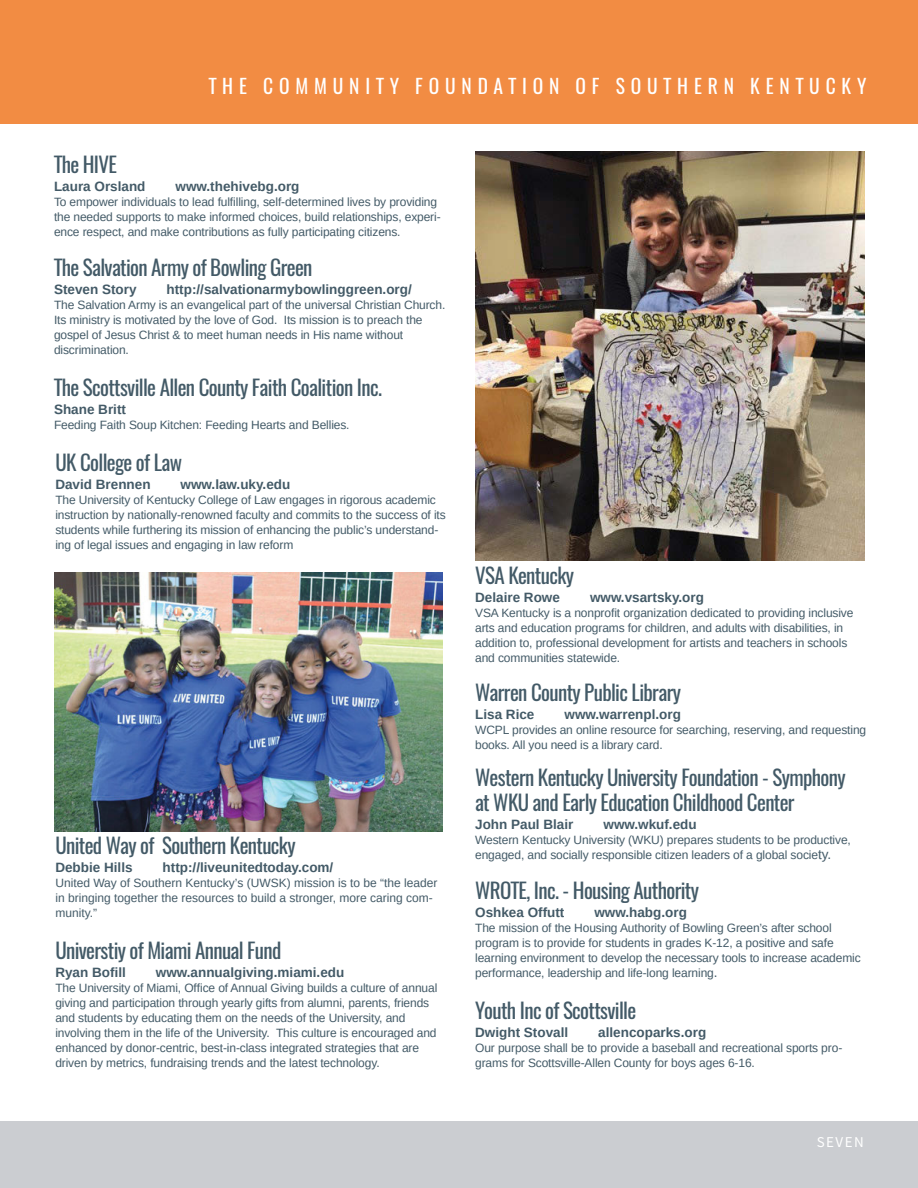
<style>
.page{position:relative;width:918px;height:1188px;background:#fff}
.page>*{position:absolute;margin:0;border:0;box-sizing:border-box;transform-origin:0 0}
.t1{font:21px "Oswald";letter-spacing:-.03em;color:#435a67}
.t2{font:19.5px "Oswald";letter-spacing:.3em;color:#fff}
.t3{font:15px "Source Sans Pro";letter-spacing:.1em;color:#fff}
.t4{font:700 13.5px "Arimo";color:#435a67}
.t5{font:12px/15px "Arimo";letter-spacing:-.01em;color:#435a67}
.s1{font-size:13.5px}
</style>
<div class="page">
<div style="left:0;top:1122px;width:918px;height:66px;background:#cbcdd1"></div>
<img style="left:54px;top:573px;width:389px;height:258px">
<img style="left:475px;top:151px;width:389px;height:410px">
<div style="left:0;top:0;width:918px;height:123px;background:#f28c43"></div>
<p class="t2" style="left:209px;top:72px;width:659px">THE COMMUNITY FOUNDATION OF SOUTHERN KENTUCKY</p>
<p class="t1" style="left:54px;top:150px;width:65px">The HIVE</p>
<p class="t4" style="left:54px;top:177px;width:93px">Laura Orsland</p>
<p class="t4" style="left:176px;top:177px;width:125px">www.thehivebg.org</p>
<p class="t5" style="left:54px;top:195px;width:388px">To empower individuals to lead fulfilling, self-determined lives by providing the needed supports to make informed choices, build relationships, experi&shy;ence respect, and make contributions as fully participating citizens.</p>
<p class="t1" style="left:54px;top:253px;width:260px">The Salvation Army of Bowling Green</p>
<p class="t4" style="left:54px;top:280px;width:84px">Steven Story</p>
<p class="t4" style="left:167px;top:280px;width:247px">http://salvationarmybowlinggreen.org/</p>
<p class="t5" style="left:54px;top:298px;width:393px">The Salvation Army is an evangelical part of the universal Christian Church.<br>Its ministry is motivated by the love of God. Its mission is to preach the gospel of Jesus Christ &amp; to meet human needs in His name without discrimination.</p>
<p class="t1" style="left:54px;top:373px;width:329px">The Scottsville Allen County Faith Coalition Inc.</p>
<p class="t4" style="left:54px;top:400px;width:74px">Shane Britt</p>
<p class="t5" style="left:54px;top:417px;width:297px">Feeding Faith Soup Kitchen: Feeding Hearts and Bellies.</p>
<p class="t1" style="left:55px;top:448px;width:128px">UK College of Law</p>
<p class="t4" style="left:55px;top:475px;width:97px">David Brennen</p>
<p class="t4" style="left:181px;top:475px;width:111px">www.law.uky.edu</p>
<p class="t5" style="left:55px;top:492px;width:392px">The University of Kentucky College of Law engages in rigorous academic instruction by nationally-renowned faculty and commits to the success of its students while furthering its mission of enhancing the public’s understand&shy;ing of legal issues and engaging in law reform</p>
<p class="t1" style="left:55px;top:831px;width:242px">United Way of Southern Kentucky</p>
<p class="t4" style="left:55px;top:858px;width:79px">Debbie Hills</p>
<p class="t4" style="left:163px;top:858px;width:172px">http://liveunitedtoday.com/</p>
<p class="t5" style="left:55px;top:875px;width:384px">United Way of Southern Kentucky’s (UWSK) mission is to be “the leader in bringing together the resources to build a stronger, more caring com&shy;munity.”</p>
<p class="t1" style="left:55px;top:936px;width:228px">Universtiy of Miami Annual Fund</p>
<p class="t4" style="left:55px;top:963px;width:72px">Ryan Bofill</p>
<p class="t4" style="left:156px;top:963px;width:190px">www.annualgiving.miami.edu</p>
<p class="t5" style="left:55px;top:981px;width:384px">The University of Miami, Office of Annual Giving builds a culture of annual giving and participation through yearly gifts from alumni, parents, friends and students by educating them on the needs of the University, and involving them in the life of the University. This culture is encouraged and enhanced by donor-centric, best-in-class integrated strategies that are driven by metrics, fundraising trends and the latest technology.</p>
<p class="t1" style="left:475px;top:560px;width:100px">VSA Kentucky</p>
<p class="t4" style="left:475px;top:588px;width:86px">Delaire Rowe</p>
<p class="t4" style="left:590px;top:588px;width:116px">www.vsartsky.org</p>
<p class="t5" style="left:475px;top:605px;width:380px">VSA Kentucky is a nonprofit organization dedicated to providing inclusive arts and education programs for children, and adults with disabilities, in addition to, professional development for artists and teachers in schools and communities statewide.</p>
<p class="t1" style="left:475px;top:678px;width:207px">Warren County Public Library</p>
<p class="t4" style="left:475px;top:705px;width:61px">Lisa Rice</p>
<p class="t4" style="left:565px;top:705px;width:118px">www.warrenpl.org</p>
<p class="t5" style="left:475px;top:722px;width:393px">WCPL provides an online resource for searching, reserving, and requesting books. All you need is a library card.</p>
<p class="t1" style="left:475px;top:763px;width:372px">Western Kentucky University Foundation - Symphony</p>
<p class="t1" style="left:475px;top:788px;width:321px">at WKU and Early Education Childhood Center</p>
<p class="t4" style="left:475px;top:815px;width:100px">John Paul Blair</p>
<p class="t4" style="left:604px;top:815px;width:95px">www.wkuf.edu</p>
<p class="t5" style="left:475px;top:833px;width:377px">Western Kentucky University (WKU) prepares students to be productive, engaged, and socially responsible citizen leaders of a global socie<span class="s1">ty.</span></p>
<p class="t1" style="left:475px;top:875px;width:225px">WROTE, Inc. - Housing Authority</p>
<p class="t4" style="left:475px;top:903px;width:91px">Oshkea Offutt</p>
<p class="t4" style="left:594px;top:903px;width:94px">www.habg.org</p>
<p class="t5" style="left:475px;top:920px;width:387px">The mission of the Housing Authority of Bowling Green’s after school program is to provide for students in grades K-12, a positive and safe learning environment to develop the necessary tools to increase academic performance, leadership and life-long learning<span class="s1">.</span></p>
<p class="t1" style="left:475px;top:996px;width:163px">Youth Inc of Scottsville</p>
<p class="t4" style="left:475px;top:1023px;width:95px">Dwight Stovall</p>
<p class="t4" style="left:598px;top:1023px;width:110px">allencoparks.org</p>
<p class="t5" style="left:475px;top:1041px;width:369px">Our purpose shall be to provide a baseball and recreational sports pro&shy;grams for Scottsville-Allen County for boys ages 6-16.</p>
<p class="t3" style="left:817px;top:1132px;width:49px">SEVEN</p>
</div>
